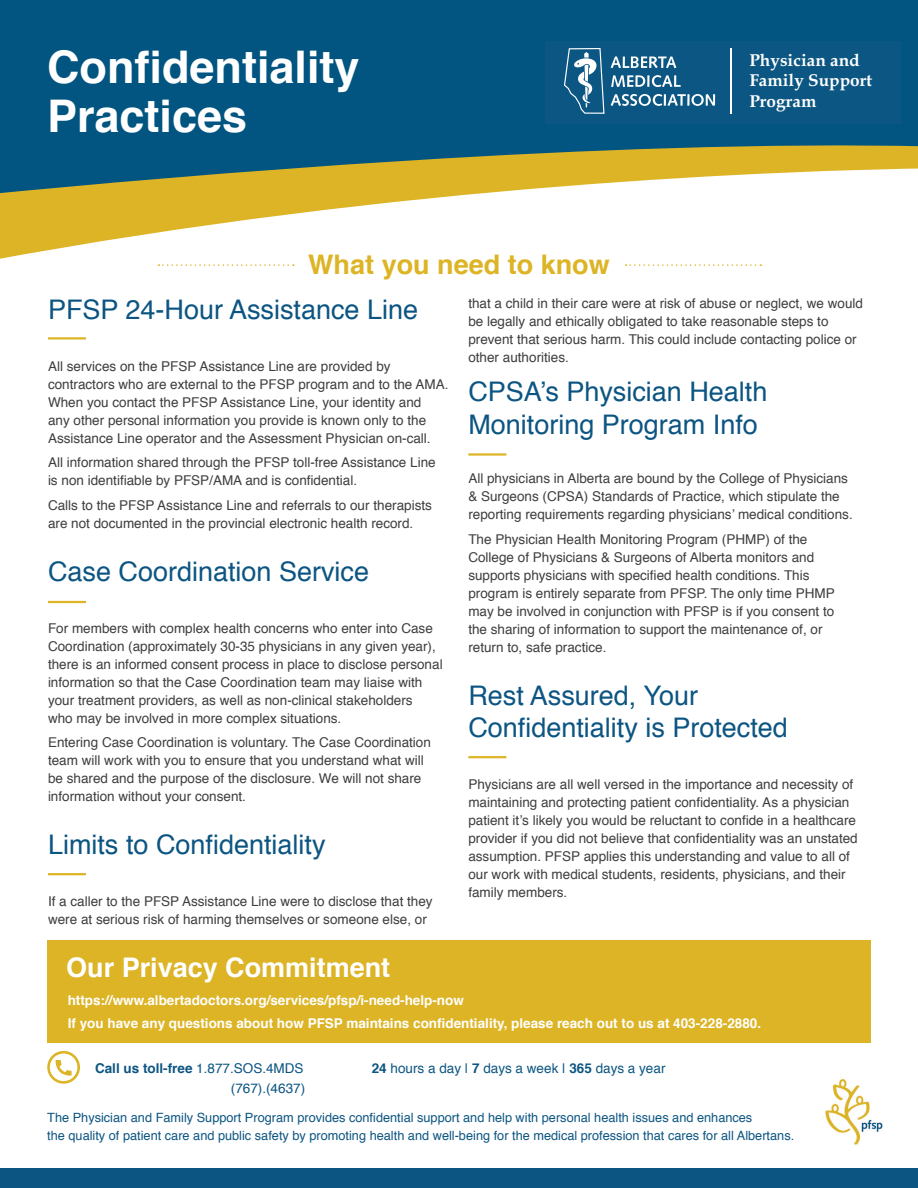
<style>
.page{position:relative;width:918px;height:1188px;background:#fff}
.page>*{position:absolute;margin:0;border:0;box-sizing:border-box;transform-origin:0 0}
.t1{font:700 45px/49.5px "Helvetica";color:#fff}
._1_BlueHeading{font:27px/32.4px "Helvetica";color:#0c5582}
.Body_Copy{font:27px/32.4px "Helvetica";color:#0c5582}
._2_Yellow_Heading{font:700 27px "Helvetica";color:#fff}
._2_Yellow_Heading-2{font:700 27px "Helvetica";color:#ddb425}
.t2{font:700 17.25px/20.7px "Book Antiqua";color:#fff}
.Body_Copy-2{font:13.5px/18px "Helvetica";color:#3e3e3f}
.t3{font:700 13.5px "Helvetica";color:#fff}
.t4{font:13.5px "Helvetica";color:#0c5582}
.t5{font:700 13.5px "Helvetica";color:#0c5582}
.t6{font:12.75px/18px "Helvetica";color:#0c5582}
.s1{font-weight:400}
.s2{font-weight:700}
</style>
<div class="page">
<svg style="left:158px;top:264px;width:136px;height:2px"></svg>
<svg style="left:626px;top:264px;width:135px;height:2px"></svg>
<hr style="left:48px;top:337px;width:38px;height:3px;background:#ddb425">
<hr style="left:468px;top:453px;width:38px;height:3px;background:#ddb425">
<hr style="left:468px;top:756px;width:38px;height:2px;background:#ddb425">
<hr style="left:48px;top:601px;width:38px;height:2px;background:#ddb425">
<hr style="left:48px;top:873px;width:38px;height:2px;background:#ddb425">
<div style="left:48px;top:940px;width:823px;height:103px;background:#ddb425"></div>
<div style="left:0;top:0;width:918px;height:139px;background:#025581"></div>
<svg style="left:0;top:139px;width:918px;height:120px"></svg>
<div style="left:545px;top:41px;width:356px;height:82px;background:#0b5682"></div>
<svg style="left:611px;top:57px;width:65px;height:11px"></svg>
<svg style="left:611px;top:75px;width:70px;height:12px"></svg>
<svg style="left:611px;top:94px;width:104px;height:12px"></svg>
<svg style="left:564px;top:48px;width:41px;height:66px"></svg>
<hr style="left:731px;top:48px;width:1px;height:66px;background:#fff">
<img style="left:825px;top:1079px;width:58px;height:66px">
<div style="left:0;top:1168px;width:918px;height:20px;background:#0c5582"></div>
<svg style="left:47px;top:1051px;width:33px;height:33px"></svg>
<p class="t1" style="left:47px;top:43px;width:314px">Confidentiality<br>Practices</p>
<p class="_2_Yellow_Heading-2" style="left:308px;top:243px;width:303px">What you need to know</p>
<p class="t2" style="left:749px;top:50px;width:124px">Physician and<br>Family Support<br>Program</p>
<p class="_1_BlueHeading" style="left:48px;top:294px;width:372px">PFSP 24-Hour Assistance Line</p>
<p class="Body_Copy-2" style="left:48px;top:357px;width:402px">All services on the PFSP Assistance Line are provided by contractors who are external to the PFSP program and to the AMA.<br>When you contact the PFSP Assistance Line, your identity and<br>any other personal information you provide is known only to the Assistance Line operator and the Assessment Physician on-call.</p>
<p class="Body_Copy-2" style="left:48px;top:454px;width:389px">All information shared through the PFSP toll-free Assistance Line is non identifiable by PFSP/AMA and is confidential.</p>
<p class="Body_Copy-2" style="left:48px;top:497px;width:385px">Calls to the PFSP Assistance Line and referrals to our therapists are not documented in the provincial electronic health record.</p>
<p class="_1_BlueHeading" style="left:48px;top:556px;width:323px">Case Coordination Service</p>
<p class="Body_Copy-2" style="left:48px;top:619px;width:396px">For members with complex health concerns who enter into Case Coordination (approximately 30-35 physicians in any given year), there is an informed consent process in place to disclose personal information so that the Case Coordination team may liaise with your treatment providers, as well as non-clinical stakeholders<br>who may be involved in more complex situations.</p>
<p class="Body_Copy-2" style="left:48px;top:734px;width:384px">Entering Case Coordination is voluntary. The Case Coordination team will work with you to ensure that you understand what will be shared and the purpose of the disclosure. We will not share information without your consent.</p>
<p class="_1_BlueHeading" style="left:48px;top:829px;width:279px">Limits to Confidentiality</p>
<p class="Body_Copy-2" style="left:48px;top:892px;width:386px">If a caller to the PFSP Assistance Line were to disclose that they were at serious risk of harming themselves or someone else, or</p>
<p class="Body_Copy-2" style="left:468px;top:295px;width:396px">that a child in their care were at risk of abuse or neglect, we would be legally and ethically obligated to take reasonable steps to prevent that serious harm. This could include contacting police or other authorities.</p>
<p class="Body_Copy" style="left:468px;top:377px;width:301px">CPSA’s Physician Health<br>Monitoring Program Info</p>
<p class="Body_Copy-2" style="left:468px;top:470px;width:386px">All physicians in Alberta are bound by the College of Physicians &amp; Surgeons (CPSA) Standards of Practice, which stipulate the reporting requirements regarding physicians’ medical conditions.</p>
<p class="Body_Copy-2" style="left:468px;top:531px;width:368px">The Physician Health Monitoring Program (PHMP) of the College of Physicians &amp; Surgeons of Alberta monitors and supports physicians with specified health conditions. This program is entirely separate from PFSP. The only time PHMP may be involved in conjunction with PFSP is if you consent to the sharing of information to support the maintenance of, or return to, safe practice.</p>
<p class="_1_BlueHeading" style="left:468px;top:680px;width:321px">Rest Assured, Your<br>Confidentiality is Protected</p>
<p class="Body_Copy-2" style="left:468px;top:776px;width:391px">Physicians are all well versed in the importance and necessity of maintaining and protecting patient confidentiality. As a physician patient it’s likely you would be reluctant to confide in a healthcare provider if you did not believe that confidentiality was an unstated assumption. PFSP applies this understanding and value to all of our work with medical students, residents, physicians, and their family members.</p>
<p class="_2_Yellow_Heading" style="left:66px;top:946px;width:326px">Our Privacy Commitment</p>
<p class="t3" style="left:68px;top:989px;width:398px">https://www.albertadoctors.org/services/pfsp/i-need-help-now</p>
<p class="t3" style="left:68px;top:1012px;width:695px">If you have any questions about how PFSP maintains confidentiality, please reach out to us at 403-228-2880.</p>
<p class="t5" style="left:95px;top:1057px;width:210px">Call us toll-free <span class="s1">1.877.SOS.4MDS</span></p>
<p class="t4" style="left:231px;top:1078px;width:76px">(767).(4637)</p>
<p class="t4" style="left:372px;top:1057px;width:295px"><span class="s2">24</span> hours a day | <span class="s2">7</span> days a week | <span class="s2">365</span> days a year</p>
<p class="t6" style="left:47px;top:1109px;width:749px">The Physician and Family Support Program provides confidential support and help with personal health issues and enhances<br>the quality of patient care and public safety by promoting health and well-being for the medical profession that cares for all Albertans.</p>
</div>
